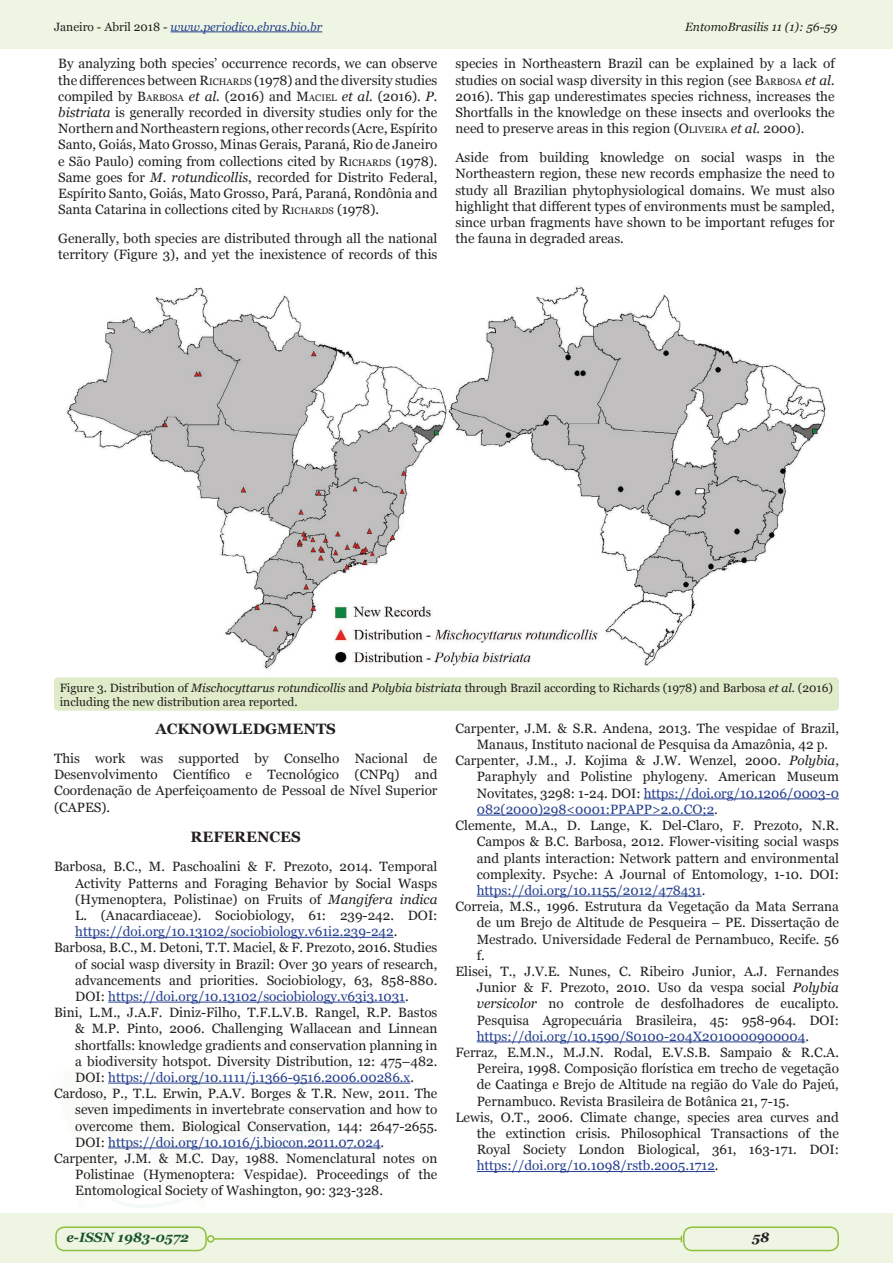
<style>
.page{position:relative;width:893px;height:1263px;background:#fff}
.page>*{position:absolute;margin:0;border:0;box-sizing:border-box;transform-origin:0 0}
.Titulo_1{font:700 15px "Georgia";color:#231f20}
.Referencias{font:13.5px/16.2px "Georgia";color:#231f20;text-align:justify}
.t1{font:italic 700 13.5px "Georgia";color:#19552a}
.t2{font:italic 700 13.5px "Georgia";color:#231f20}
.Legenda{font:12px/14.4px "Georgia";color:#231f20}
.t3{font:italic 12px "Georgia";color:#253f8e}
.t4{font:italic 12px "Georgia";color:#231f20}
.s1{font-style:normal;color:#231f20}
.s2{font-style:inherit}
.s3{font-size:9.45px}
.s4{font-style:italic}
.s5{color:#253f8e}
</style>
<div class="page">
<div style="left:0;top:0;width:893px;height:49px;background:#eef5e2"></div>
<div style="left:0;top:1214px;width:893px;height:49px;background:#eef5e2"></div>
<div style="left:55px;top:1226px;width:152px;height:25px;border:2px solid #90bf3e;border-radius:9px"></div>
<div style="left:683px;top:1226px;width:156px;height:25px;border:2px solid #90bf3e;border-radius:9px"></div>
<hr style="left:214px;top:1238px;width:467px;height:1px;background:#90bf3e">
<div style="left:207px;top:1235px;width:7px;height:7px;border:2px solid #90bf3e;border-radius:50%"></div>
<hr style="left:171px;top:32px;width:151px;height:1px;background:#253f8e">
<div style="left:54px;top:677px;width:785px;height:34px;background:#dfebc9;border-radius:4px"></div>
<img style="left:67px;top:287px;width:760px;height:382px">
<hr style="left:75px;top:937px;width:319px;height:1px;background:#253f8e">
<hr style="left:108px;top:1002px;width:297px;height:1px;background:#253f8e">
<hr style="left:108px;top:1083px;width:302px;height:1px;background:#253f8e">
<hr style="left:108px;top:1147px;width:273px;height:1px;background:#253f8e">
<hr style="left:644px;top:798px;width:195px;height:1px;background:#253f8e">
<hr style="left:477px;top:815px;width:237px;height:1px;background:#253f8e">
<hr style="left:477px;top:896px;width:225px;height:1px;background:#253f8e">
<hr style="left:477px;top:1041px;width:328px;height:1px;background:#253f8e">
<hr style="left:477px;top:1171px;width:238px;height:1px;background:#253f8e">
<p class="t3" style="left:54px;top:19px;width:270px"><span class="s1">Janeiro - Abril 2018 -</span> www.periodico.ebras.bio.br</p>
<p class="t4" style="left:685px;top:19px;width:154px">EntomoBrasilis 11 (1): 56-59</p>
<p class="Referencias" style="left:58px;top:56px;width:381px">By analyzing both species’ occurrence records, we can observe the differences between <span class="s2">R</span><span class="s3">ICHARDS</span> (1978) and the diversity studies compiled by <span class="s2">B</span><span class="s3">ARBOSA</span> <span class="s4">et al.</span> (2016) and <span class="s2">M</span><span class="s3">ACIEL</span> <span class="s4">et al.</span> (2016). <span class="s4">P. bistriata</span> is generally recorded in diversity studies only for the Northern and Northeastern regions, other records (Acre, Espírito Santo, Goiás, Mato Grosso, Minas Gerais, Paraná, Rio de Janeiro e São Paulo) coming from collections cited by <span class="s2">R</span><span class="s3">ICHARDS</span> (1978).<br>Same goes for <span class="s4">M. rotundicollis</span>, recorded for Distrito Federal, Espírito Santo, Goiás, Mato Grosso, Pará, Paraná, Rondônia and Santa Catarina in collections cited by <span class="s2">R</span><span class="s3">ICHARDS</span> (1978).</p>
<p class="Referencias" style="left:58px;top:231px;width:381px">Generally, both species are distributed through all the national territory (Figure 3), and yet the inexistence of records of this</p>
<p class="Referencias" style="left:455px;top:56px;width:381px">species in Northeastern Brazil can be explained by a lack of studies on social wasp diversity in this region (see <span class="s2">B</span><span class="s3">ARBOSA</span> <span class="s4">et al.<br></span>2016). This gap underestimates species richness, increases the Shortfalls in the knowledge on these insects and overlooks the need to preserve areas in this region (<span class="s2">O</span><span class="s3">LIVEIRA</span> <span class="s4">et al.</span> 2000).</p>
<p class="Referencias" style="left:455px;top:150px;width:381px">Aside from building knowledge on social wasps in the Northeastern region, these new records emphasize the need to study all Brazilian phytophysiological domains. We must also highlight that different types of environments must be sampled, since urban fragments have shown to be important refuges for the fauna in degraded areas.</p>
<p class="Legenda" style="left:60px;top:681px;width:775px">Figure 3. Distribution of <span class="s4">Mischocyttarus rotundicollis</span> and <span class="s4">Polybia bistriata</span> through Brazil according to Richards (1978) and Barbosa <span class="s4">et al.</span> (2016) including the new distribution area reported.</p>
<p class="Titulo_1" style="left:155px;top:719px;width:25px">ACKN</p>
<p class="Titulo_1" style="left:202px;top:719px;width:89px">OWLED GMENT</p>
<p class="Titulo_1" style="left:326px;top:719px;width:11px">S</p>
<p class="Referencias" style="left:54px;top:750px;width:385px">This work was supported by Conselho Nacional de Desenvolvimento Científico e Tecnológico (CNPq) and Coordenação de Aperfeiçoamento de Pessoal de Nível Superior (CAPES).</p>
<p class="Titulo_1" style="left:191px;top:827px;width:24px">REFERENCE</p>
<p class="Titulo_1" style="left:291px;top:827px;width:11px">S</p>
<p class="Referencias" style="left:75px;top:859px;width:364px;text-indent:-21px">Barbosa, B.C., M. Paschoalini &amp; F. Prezoto, 2014. Temporal Activity Patterns and Foraging Behavior by Social Wasps (Hymenoptera, Polistinae) on Fruits of <span class="s4">Mangifera indica </span>L. (Anacardiaceae). Sociobiology, 61: 239-242. DOI: <span class="s5">https://doi.org/10.13102/sociobiology.v61i2.239-242</span>.</p>
<p class="Referencias" style="left:75px;top:940px;width:364px;text-indent:-21px">Barbosa, B.C., M. Detoni, T.T. Maciel, &amp; F. Prezoto, 2016. Studies of social wasp diversity in Brazil: Over 30 years of research, advancements and priorities. Sociobiology, 63, 858-880.<br>DOI: <span class="s5">https://doi.org/10.13102/sociobiology.v63i3.1031</span>.</p>
<p class="Referencias" style="left:75px;top:1005px;width:364px;text-indent:-21px">Bini, L.M., J.A.F. Diniz-Filho, T.F.L.V.B. Rangel, R.P. Bastos &amp; M.P. Pinto, 2006. Challenging Wallacean and Linnean shortfalls: knowledge gradients and conservation planning in a biodiversity hotspot. Diversity Distribution, 12: 475–482.<br>DOI: <span class="s5">https://doi.org/10.1111/j.1366-9516.2006.00286.x</span>.</p>
<p class="Referencias" style="left:75px;top:1086px;width:364px;text-indent:-21px">Cardoso, P., T.L. Erwin, P.A.V. Borges &amp; T.R. New, 2011. The seven impediments in invertebrate conservation and how to overcome them. Biological Conservation, 144: 2647-2655.<br>DOI: <span class="s5">https://doi.org/10.1016/j.biocon.2011.07.024</span>.</p>
<p class="Referencias" style="left:75px;top:1150px;width:364px;text-indent:-21px">Carpenter, J.M. &amp; M.C. Day, 1988. Nomenclatural notes on Polistinae (Hymenoptera: Vespidae). Proceedings of the Entomological Society of Washington, 90: 323-328.</p>
<p class="Referencias" style="left:477px;top:720px;width:364px;text-indent:-21px">Carpenter, J.M. &amp; S.R. Andena, 2013. The vespidae of Brazil,<br>Manaus, Instituto nacional de Pesquisa da Amazônia, 42 p.</p>
<p class="Referencias" style="left:477px;top:753px;width:364px;text-indent:-21px">Carpenter, J.M., J. Kojima &amp; J.W. Wenzel, 2000. <span class="s4">Polybia</span>, Paraphyly and Polistine phylogeny. American Museum Novitates, 3298: 1-24. DOI: <span class="s5">https://doi.org/10.1206/0003-0<br>082(2000)298&lt;0001:PPAPP&gt;2.0.CO;2</span>.</p>
<p class="Referencias" style="left:477px;top:818px;width:364px;text-indent:-21px">Clemente, M.A., D. Lange, K. Del-Claro, F. Prezoto, N.R.<br>Campos &amp; B.C. Barbosa, 2012. Flower-visiting social wasps and plants interaction: Network pattern and environmental complexity. Psyche: A Journal of Entomology, 1-10. DOI: <span class="s5">https://doi.org/10.1155/2012/478431</span>.</p>
<p class="Referencias" style="left:477px;top:899px;width:364px;text-indent:-21px">Correia, M.S., 1996. Estrutura da Vegetação da Mata Serrana de um Brejo de Altitude de Pesqueira – PE. Dissertação de Mestrado. Universidade Federal de Pernambuco, Recife. 56 f.</p>
<p class="Referencias" style="left:477px;top:963px;width:364px;text-indent:-21px">Elisei, T., J.V.E. Nunes, C. Ribeiro Junior, A.J. Fernandes Junior &amp; F. Prezoto, 2010. Uso da vespa social <span class="s4">Polybia versicolor</span> no controle de desfolhadores de eucalipto.<br>Pesquisa Agropecuária Brasileira, 45: 958-964. DOI: <span class="s5">https://doi.org/10.1590/S0100-204X2010000900004</span>.</p>
<p class="Referencias" style="left:477px;top:1044px;width:364px;text-indent:-21px">Ferraz, E.M.N., M.J.N. Rodal, E.V.S.B. Sampaio &amp; R.C.A.<br>Pereira, 1998. Composição florística em trecho de vegetação de Caatinga e Brejo de Altitude na região do Vale do Pajeú, Pernambuco. Revista Brasileira de Botânica 21, 7-15.</p>
<p class="Referencias" style="left:477px;top:1109px;width:364px;text-indent:-21px">Lewis, O.T., 2006. Climate change, species area curves and the extinction crisis. Philosophical Transactions of the Royal Society London Biological, 361, 163-171. DOI: <span class="s5">https://doi.org/10.1098/rstb.2005.1712</span>.</p>
<p class="t1" style="left:66px;top:1229px;width:124px">e-ISSN 1983-0572</p>
<p class="t2" style="left:752px;top:1229px;width:19px">58</p>
</div>
